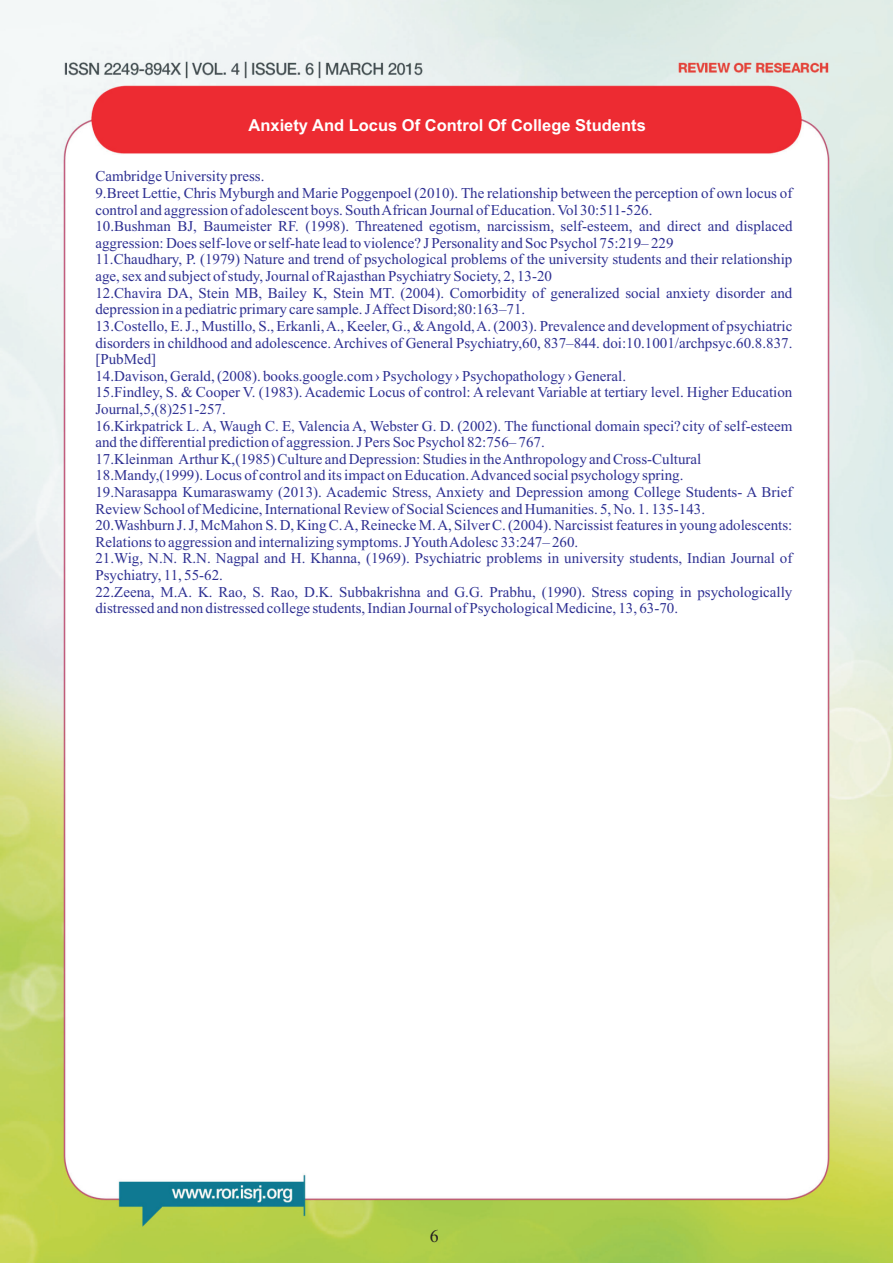
<style>
.page{position:relative;width:893px;height:1263px;background:#fff}
.page>*{position:absolute;margin:0;border:0;box-sizing:border-box;transform-origin:0 0}
.t1{font:18px "Times New Roman";color:#231f20}
.t2{font:700 16.5px "Arial";color:#fff}
.t3{font:15px/16.6px "Times New Roman";color:#2e3092}
</style>
<div class="page">
<img style="left:0;top:0;width:893px;height:1263px">
<p class="t2" style="left:249px;top:119px;width:399px">Anxiety And Locus Of Control Of College Students</p>
<p class="t3" style="left:95px;top:169px;width:699px">Cambridge University press.<br>9.Breet Lettie, Chris Myburgh and Marie Poggenpoel (2010). The relationship between the perception of own locus of control and aggression of adolescent boys. South African Journal of Education. Vol 30:511-526.<br>10.Bushman BJ, Baumeister RF. (1998). Threatened egotism, narcissism, self-esteem, and direct and displaced aggression: Does self-love or self-hate lead to violence? J Personality and Soc Psychol 75:219– 229<br>11.Chaudhary, P. (1979) Nature and trend of psychological problems of the university students and their relationship age, sex and subject of study, Journal of Rajasthan Psychiatry Society, 2, 13-20<br>12.Chavira DA, Stein MB, Bailey K, Stein MT. (2004). Comorbidity of generalized social anxiety disorder and depression in a pediatric primary care sample. J Affect Disord;80:163–71.<br>13.Costello, E. J., Mustillo, S., Erkanli, A., Keeler, G., &amp; Angold, A. (2003). Prevalence and development of psychiatric disorders in childhood and adolescence. Archives of General Psychiatry,60, 837–844. doi:10.1001/archpsyc.60.8.837. [PubMed]<br>14.Davison, Gerald, (2008). books.google.com › Psychology › Psychopathology › General.<br>15.Findley, S. &amp; Cooper V. (1983). Academic Locus of control: A relevant Variable at tertiary level. Higher Education Journal,5,(8)251-257.<br>16.Kirkpatrick L. A, Waugh C. E, Valencia A, Webster G. D. (2002). The functional domain speci? city of self-esteem and the differential prediction of aggression. J Pers Soc Psychol 82:756– 767.<br>17.Kleinman Arthur K,(1985) Culture and Depression: Studies in the Anthropology and Cross-Cultural 18.Mandy,(1999). Locus of control and its impact on Education. Advanced social psychology spring.<br>19.Narasappa Kumaraswamy (2013). Academic Stress, Anxiety and Depression among College Students- A Brief Review School of Medicine, International Review of Social Sciences and Humanities. 5, No. 1. 135-143.<br>20.Washburn J. J, McMahon S. D, King C. A, Reinecke M. A, Silver C. (2004). Narcissist features in young adolescents:<br>Relations to aggression and internalizing symptoms. J Youth Adolesc 33:247– 260.<br>21.Wig, N.N. R.N. Nagpal and H. Khanna, (1969). Psychiatric problems in university students, Indian Journal of Psychiatry, 11, 55-62.<br>22.Zeena, M.A. K. Rao, S. Rao, D.K. Subbakrishna and G.G. Prabhu, (1990). Stress coping in psychologically distressed and non distressed college students, Indian Journal of Psychological Medicine, 13, 63-70.</p>
<p class="t1" style="left:430px;top:1229px;width:10px">6</p>
</div>
